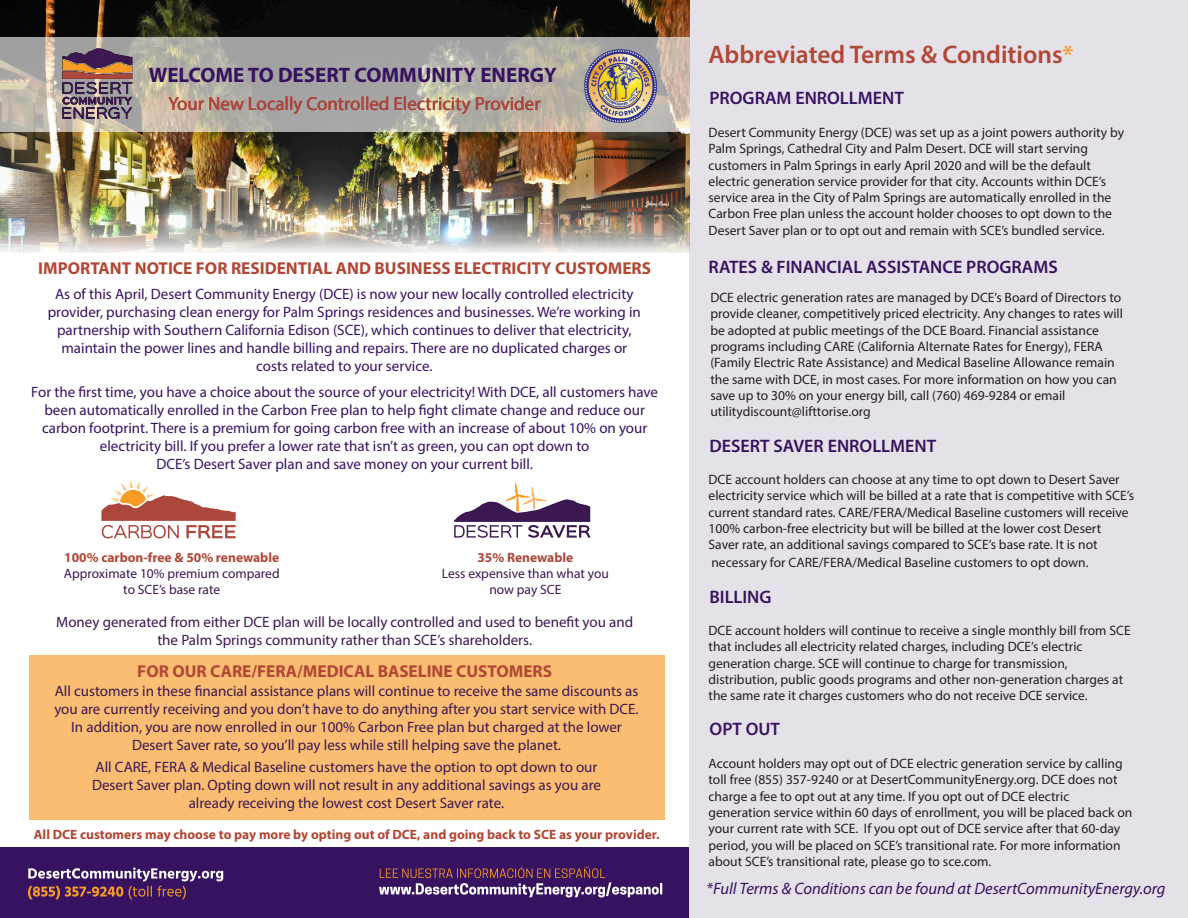
<style>
.page{position:relative;width:1188px;height:918px;background:#fff}
.page>*{position:absolute;margin:0;border:0;box-sizing:border-box;transform-origin:0 0}
.t1{font:600 25.5px "Myriad Pro";color:#b14735}
.t2{font:700 21px "Myriad Pro";color:#371260}
.t3{font:18.9px "Myriad Pro";color:#ab473d}
.t4{font:600 18.15px "Myriad Pro";color:#371260}
.t5{font:700 17.25px "Myriad Pro";color:#b14735}
.t6{font:italic 16.5px "Myriad Pro";color:#371260}
.t7{font:15px/18px "Myriad Pro";color:#371260;text-align:center}
.t8{font:15px "Myriad Pro";color:#3c1851}
.t9{font:13.65px/16.4px "Myriad Pro";color:#231f20}
.t10{font:700 13.5px "Myriad Pro";color:#b14735}
.t11{font:13.5px "Myriad Pro";color:#3c1851}
.t12{font:700 13.5px "Myriad Pro";color:#ab473d}
.s1{color:#f89c28}
</style>
<div class="page">
<div style="left:0;top:848px;width:690px;height:70px;background:#371260"></div>
<div style="left:690px;top:0;width:498px;height:918px;background:#e5e1e8"></div>
<svg style="left:379px;top:867px;width:283px;height:30px"></svg>
<svg style="left:28px;top:867px;width:195px;height:32px"></svg>
<img style="left:0;top:0;width:690px;height:252px">
<svg style="left:0;top:38px;width:690px;height:94px;background:#b4b0a7"></svg>
<img style="left:584px;top:49px;width:73px;height:73px">
<img style="left:61px;top:47px;width:74px;height:74px">
<div style="left:29px;top:655px;width:635px;height:164px;background:#fabd71"></div>
<svg style="left:454px;top:483px;width:137px;height:55px"></svg>
<svg style="left:101px;top:480px;width:135px;height:58px"></svg>
<p class="t2" style="left:149px;top:61px;width:409px">WELCOME TO DESERT COMMUNITY ENERGY</p>
<p class="t3" style="left:168px;top:92px;width:374px">Your New Locally Controlled Electricity Provider</p>
<p class="t5" style="left:38px;top:257px;width:614px">IMPORTANT NOTICE FOR RESIDENTIAL AND BUSINESS ELECTRICITY CUSTOMERS</p>
<p class="t7" style="left:55px;top:284px;width:580px">As of this April, Desert Community Energy (DCE) is now your new locally controlled electricity</p>
<p class="t7" style="left:48px;top:302px;width:595px">provider, purchasing clean energy for Palm Springs residences and businesses. We’re working in</p>
<p class="t7" style="left:57px;top:320px;width:576px">partnership with Southern California Edison (SCE), which continues to deliver that electricity,</p>
<p class="t7" style="left:61px;top:338px;width:567px">maintain the power lines and handle billing and repairs. There are no duplicated charges or</p>
<p class="t7" style="left:256px;top:356px;width:178px">costs related to your service.</p>
<p class="t7" style="left:31px;top:383px;width:628px">For the first time, you have a choice about the source of your electricity! With DCE, all customers have been automatically enrolled in the Carbon Free plan to help fight climate change and reduce our carbon footprint. There is a premium for going carbon free with an increase of about 10% on your electricity bill. If you prefer a lower rate that isn’t as green, you can opt down to</p>
<p class="t7" style="left:157px;top:455px;width:378px">DCE’s Desert Saver plan and save money on your current bill.</p>
<p class="t10" style="left:64px;top:549px;width:216px">100% carbon-free &amp; 50% renewable</p>
<p class="t11" style="left:64px;top:565px;width:217px">Approximate 10% premium compared</p>
<p class="t11" style="left:123px;top:582px;width:98px">to SCE’s base rate</p>
<p class="t12" style="left:477px;top:548px;width:97px">35% Renewable</p>
<p class="t11" style="left:442px;top:565px;width:169px">Less expensive than what you</p>
<p class="t11" style="left:489px;top:581px;width:74px">now pay SCE</p>
<p class="t8" style="left:56px;top:613px;width:579px">Money generated from either DCE plan will be locally controlled and used to benefit you and</p>
<p class="t8" style="left:157px;top:631px;width:376px">the Palm Springs community rather than SCE’s shareholders.</p>
<p class="t5" style="left:137px;top:660px;width:416px">FOR OUR CARE/FERA/MEDICAL BASELINE CUSTOMERS</p>
<p class="t8" style="left:55px;top:682px;width:585px">All customers in these financial assistance plans will continue to receive the same discounts as</p>
<p class="t8" style="left:54px;top:700px;width:586px">you are currently receiving and you don’t have to do anything after you start service with DCE.</p>
<p class="t8" style="left:71px;top:718px;width:552px">In addition, you are now enrolled in our 100% Carbon Free plan but charged at the lower</p>
<p class="t8" style="left:132px;top:736px;width:431px">Desert Saver rate, so you’ll pay less while still helping save the planet.</p>
<p class="t8" style="left:96px;top:758px;width:503px">All CARE, FERA &amp; Medical Baseline customers have the option to opt down to our</p>
<p class="t8" style="left:92px;top:776px;width:510px">Desert Saver plan. Opting down will not result in any additional savings as you are</p>
<p class="t8" style="left:189px;top:794px;width:317px">already receiving the lowest cost Desert Saver rate.</p>
<p class="t10" style="left:34px;top:826px;width:627px">All DCE customers may choose to pay more by opting out of DCE, and going back to SCE as your provider.</p>
<p class="t1" style="left:709px;top:38px;width:367px">Abbreviated Terms &amp; Conditions<span class="s1">*</span></p>
<p class="t4" style="left:709px;top:86px;width:196px">PROGRAM ENROLLMENT</p>
<p class="t9" style="left:709px;top:124px;width:417px">Desert Community Energy (DCE) was set up as a joint powers authority by<br>Palm Springs, Cathedral City and Palm Desert. DCE will start serving</p>
<p class="t9" style="left:709px;top:157px;width:384px">customers in Palm Springs in early April 2020 and will be the default</p>
<p class="t9" style="left:709px;top:173px;width:405px">electric generation service provider for that city. Accounts within DCE’s service area in the City of Palm Springs are automatically enrolled in the Carbon Free plan unless the account holder chooses to opt down to the Desert Saver plan or to opt out and remain with SCE’s bundled service.</p>
<p class="t4" style="left:709px;top:255px;width:351px">RATES &amp; FINANCIAL ASSISTANCE PROGRAMS</p>
<p class="t9" style="left:710px;top:289px;width:414px">DCE electric generation rates are managed by DCE’s Board of Directors to provide cleaner, competitively priced electricity. Any changes to rates will be adopted at public meetings of the DCE Board. Financial assistance</p>
<p class="t9" style="left:710px;top:338px;width:408px">programs including CARE (California Alternate Rates for Energy), FERA (Family Electric Rate Assistance) and Medical Baseline Allowance remain the same with DCE, in most cases. For more information on how you can save up to 30% on your energy bill, call (760) 469-9284 or email</p>
<p class="t9" style="left:710px;top:403px;width:162px">utilitydiscount@lifttorise.org</p>
<p class="t4" style="left:709px;top:434px;width:228px">DESERT SAVER ENROLLMENT</p>
<p class="t9" style="left:709px;top:471px;width:427px">DCE account holders can choose at any time to opt down to Desert Saver electricity service which will be billed at a rate that is competitive with SCE’s current standard rates. CARE/FERA/Medical Baseline customers will receive 100% carbon-free electricity but will be billed at the lower cost Desert</p>
<p class="t9" style="left:709px;top:536px;width:391px">Saver rate, an additional savings compared to SCE’s base rate. It is not</p>
<p class="t9" style="left:711px;top:554px;width:379px">necessary for CARE/FERA/Medical Baseline customers to opt down.</p>
<p class="t4" style="left:709px;top:585px;width:64px">BILLING</p>
<p class="t9" style="left:709px;top:622px;width:424px">DCE account holders will continue to receive a single monthly bill from SCE that includes all electricity related charges, including DCE’s electric</p>
<p class="t9" style="left:709px;top:655px;width:361px">generation charge. SCE will continue to charge for transmission,</p>
<p class="t9" style="left:709px;top:671px;width:416px">distribution, public goods programs and other non-generation charges at the same rate it charges customers who do not receive DCE service.</p>
<p class="t4" style="left:710px;top:717px;width:72px">OPT OUT</p>
<p class="t9" style="left:709px;top:755px;width:416px">Account holders may opt out of DCE electric generation service by calling toll free (855) 357-9240 or at DesertCommunityEnergy.org. DCE does not charge a fee to opt out at any time. If you opt out of DCE electric</p>
<p class="t9" style="left:709px;top:804px;width:425px">generation service within 60 days of enrollment, you will be placed back on your current rate with SCE. If you opt out of DCE service after that 60-day</p>
<p class="t9" style="left:709px;top:837px;width:414px">period, you will be placed on SCE’s transitional rate. For more information about SCE’s transitional rate, please go to sce.com.</p>
<p class="t6" style="left:706px;top:879px;width:461px">*Full Terms &amp; Conditions can be found at DesertCommunityEnergy.org</p>
</div>
